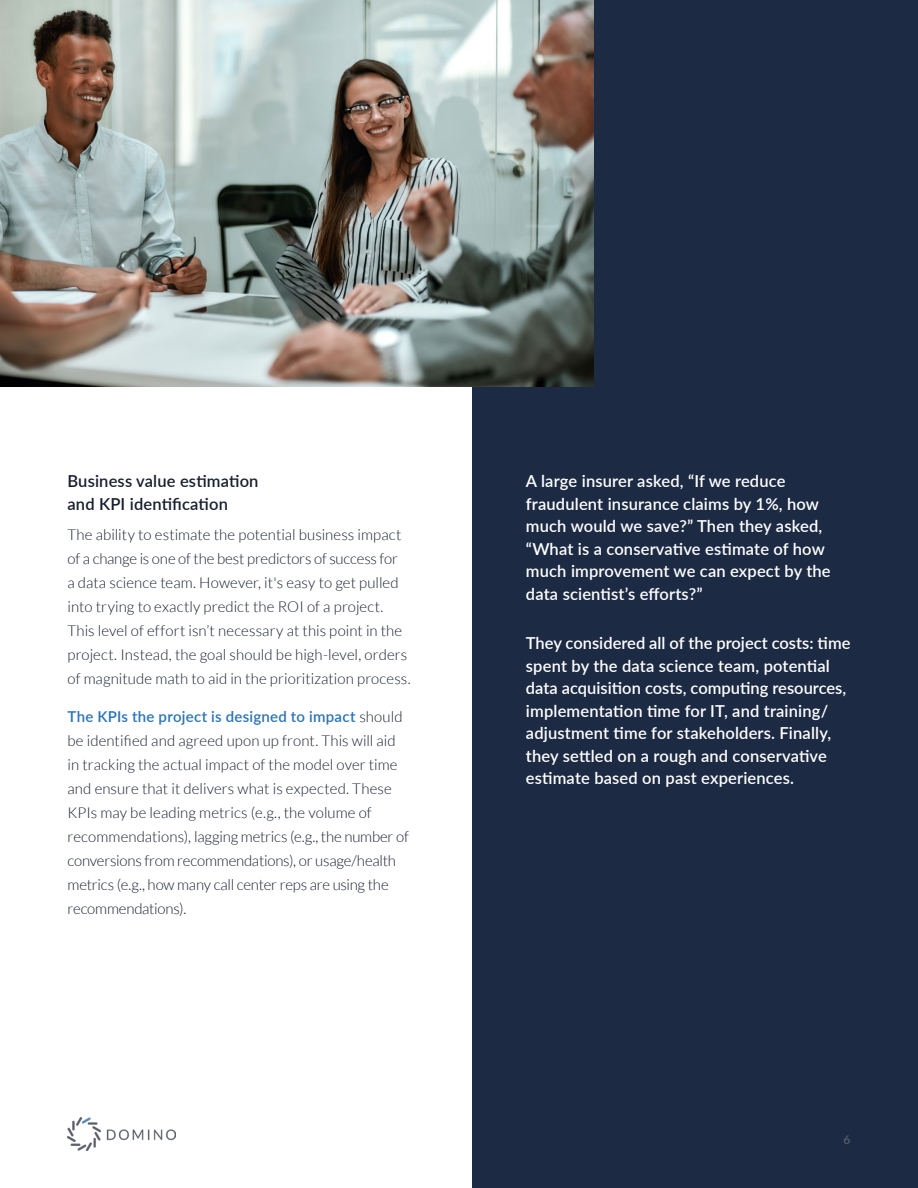
<style>
.page{position:relative;width:918px;height:1188px;background:#fff}
.page>*{position:absolute;margin:0;border:0;box-sizing:border-box;transform-origin:0 0}
.t1{font:600 16.5px/22.5px "Lato";letter-spacing:.01em;color:#fff}
.t2{font:600 16.5px/22.5px "Lato";letter-spacing:.01em;color:#161e2d}
.t3{font:300 15px/24px "Lato";letter-spacing:.005em;color:#161e2d}
.t4{font:600 12px "Lato";color:#5a5f6a}
.s1{font-weight:600;color:#2972b9}
</style>
<div class="page">
<img style="left:68px;top:1117px;width:108px;height:34px">
<div style="left:472px;top:0;width:446px;height:1188px;background:#1c2a43"></div>
<img style="left:0;top:0;width:594px;height:386px">
<p class="t2" style="left:68px;top:469px;width:193px">Business value estimation and KPI identification</p>
<p class="t3" style="left:68px;top:523px;width:345px">The ability to estimate the potential business impact of a change is one of the best predictors of success for<br>a data science team. However, it's easy to get pulled into trying to exactly predict the ROI of a project.<br>This level of effort isn’t necessary at this point in the project. Instead, the goal should be high-level, orders of magnitude math to aid in the prioritization process.</p>
<p class="t3" style="left:68px;top:705px;width:343px"><span class="s1">The KPIs the project is designed to impact</span> should be identified and agreed upon up front. This will aid in tracking the actual impact of the model over time and ensure that it delivers what is expected. These KPIs may be leading metrics (e.g., the volume of recommendations), lagging metrics (e.g., the number of conversions from recommendations), or usage/health metrics (e.g., how many call center reps are using the recommendations).</p>
<p class="t1" style="left:526px;top:469px;width:306px">A large insurer asked, “If we reduce fraudulent insurance claims by 1%, how much would we save?” Then they asked, “What is a conservative estimate of how much improvement we can expect by the data scientist’s efforts?”</p>
<p class="t1" style="left:526px;top:631px;width:326px">They considered all of the project costs: time spent by the data science team, potential data acquisition costs, computing resources, implementation time for IT, and training/ adjustment time for stakeholders. Finally, they settled on a rough and conservative estimate based on past experiences.</p>
<p class="t4" style="left:844px;top:1131px;width:8px">6</p>
</div>
